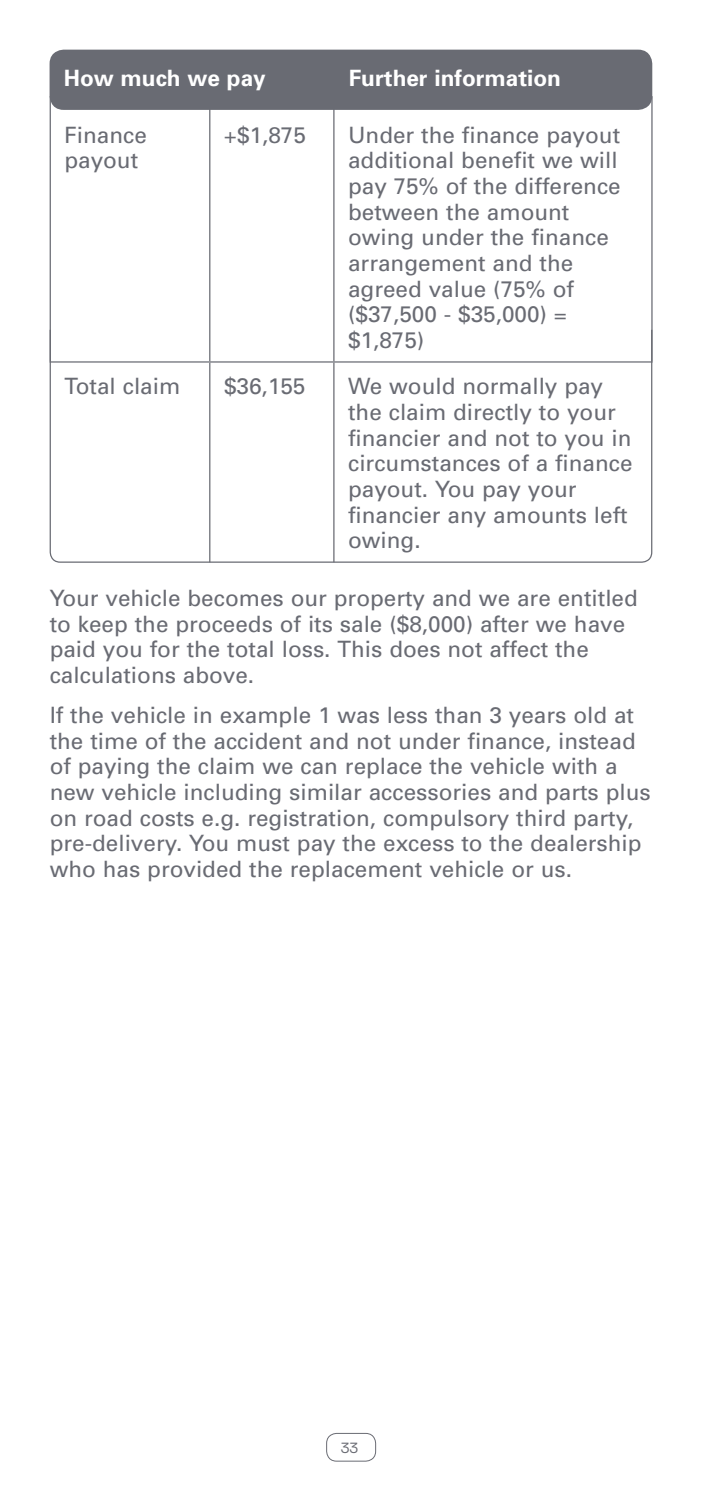
<style>
.page{position:relative;width:702px;height:1489px;background:#fff}
.page>*{position:absolute;margin:0;border:0;box-sizing:border-box;transform-origin:0 0}
.t1{font:22.5px/25.8px "Univers";color:#696b73}
.t2{font:700 22.5px "Univers";color:#fff}
.t3{font:300 17.5px "V Paralucent";color:#696b73}
</style>
<div class="page">
<hr style="left:50px;top:96px;width:1px;height:265px;background:#696b73">
<hr style="left:209px;top:96px;width:1px;height:265px;background:#696b73">
<hr style="left:333px;top:96px;width:1px;height:265px;background:#696b73">
<hr style="left:651px;top:96px;width:1px;height:265px;background:#696b73">
<div style="left:50px;top:50px;width:602px;height:60px;background:#696b73;border-radius:14px"></div>
<svg style="left:49px;top:328px;width:604px;height:235px"></svg>
<div style="left:326px;top:1432px;width:50px;height:29px;border:1px solid #696b73;border-radius:10px"></div>
<p class="t2" style="left:64px;top:63px;width:203px">How much we pay</p>
<p class="t2" style="left:349px;top:63px;width:214px">Further information</p>
<p class="t1" style="left:64px;top:121px;width:84px">Finance payout</p>
<p class="t1" style="left:224px;top:121px;width:83px">+$1,875</p>
<p class="t1" style="left:348px;top:121px;width:274px">Under the finance payout additional benefit we will pay 75% of the difference between the amount owing under the finance arrangement and the agreed value (75% of ($37,500 - $35,000) = $1,875)</p>
<p class="t1" style="left:64px;top:373px;width:117px">Total claim</p>
<p class="t1" style="left:224px;top:373px;width:83px">$36,155</p>
<p class="t1" style="left:348px;top:373px;width:286px">We would normally pay the claim directly to your financier and not to you in circumstances of a finance payout. You pay your financier any amounts left owing.</p>
<p class="t1" style="left:50px;top:585px;width:589px">Your vehicle becomes our property and we are entitled to keep the proceeds of its sale ($8,000) after we have paid you for the total loss. This does not affect the calculations above.</p>
<p class="t1" style="left:50px;top:701px;width:602px">If the vehicle in example 1 was less than 3 years old at the time of the accident and not under finance, instead of paying the claim we can replace the vehicle with a new vehicle including similar accessories and parts plus on road costs e.g. registration, compulsory third party, pre-delivery. You must pay the excess to the dealership who has provided the replacement vehicle or us.</p>
<p class="t3" style="left:341px;top:1438px;width:19px">33</p>
</div>
